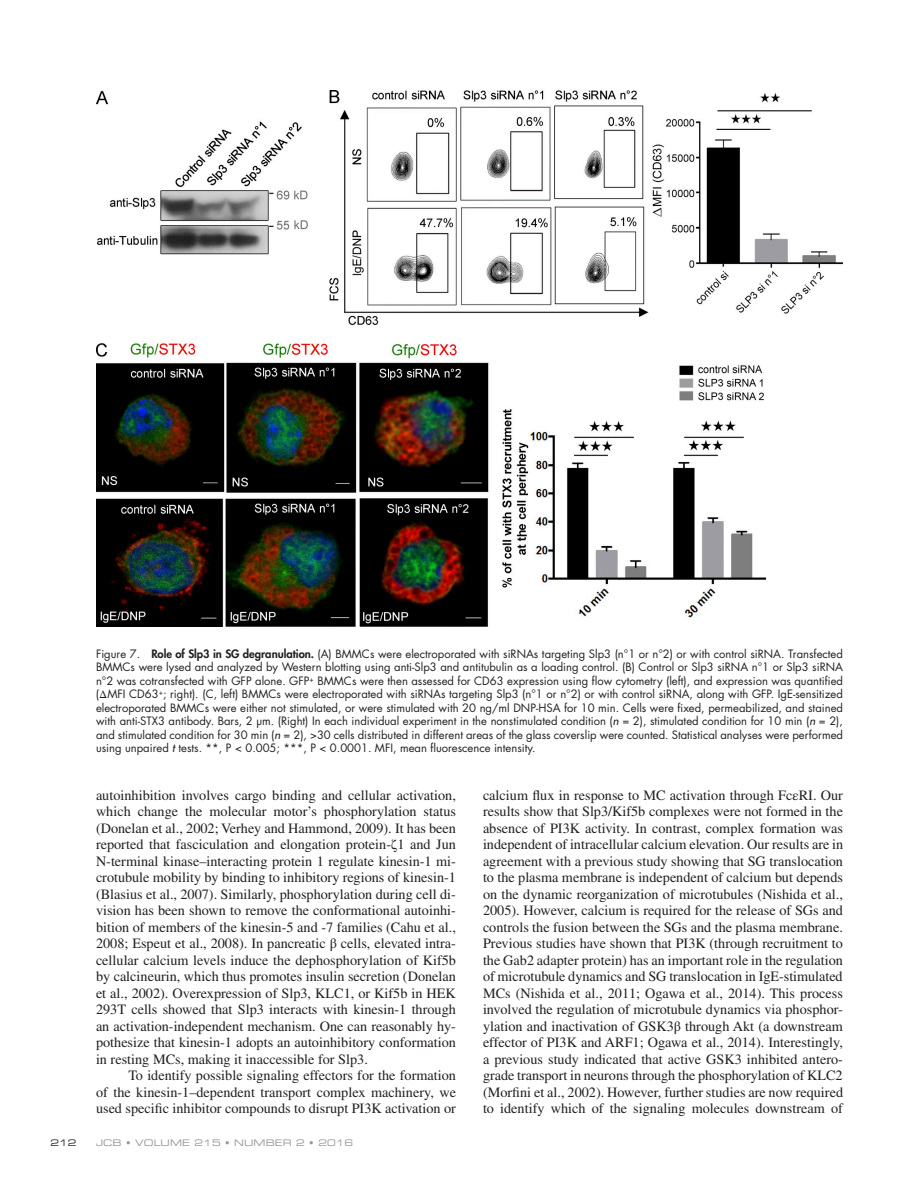
<style>
.page{position:relative;width:918px;height:1188px;background:#fff}
.page>*{position:absolute;margin:0;border:0;box-sizing:border-box;transform-origin:0 0}
.t1{font:14.25px/16.5px "Times LT Std";color:#231f20;text-align:justify}
.t2{font:11.25px/13.5px "Futura Std";color:#231f20;text-align:justify}
.t3{font:9px "Eurostile LT Std Ex 2";letter-spacing:.01em;color:#949698}
.t4{font:9px "Eurostile LT Std Ex 2";color:#231f20}
.s1{font-weight:800}
.s2{font-family:"STIX General"}
.s3{font-weight:500;font-style:italic}
</style>
<div class="page">
<img style="left:96px;top:90px;width:747px;height:536px">
<p class="t2" style="left:96px;top:647px;width:749px">Figure 7. <span class="s1">Role of Slp3 in SG degranulation.</span> (A) BMMCs were electroporated with siRNAs targeting Slp3 (n°1 or n°2) or with control siRNA. Transfected BMMCs were lysed and analyzed by Western blotting using anti-Slp3 and antitubulin as a loading control. (B) Control or Slp3 siRNA n°1 or Slp3 siRNA n°2 was cotransfected with GFP alone. GFP<sup>+</sup> BMMCs were then assessed for CD63 expression using flow cytometry (left), and expression was quantified (<span class="s2">Δ</span>MFI CD63<sup>+</sup>; right). (C, left) BMMCs were electroporated with siRNAs targeting Slp3 (n°1 or n°2) or with control siRNA, along with GFP. IgE-sensitized electroporated BMMCs were either not stimulated, or were stimulated with 20 ng/ml DNP-HSA for 10 min. Cells were fixed, permeabilized, and stained with anti-STX3 antibody. Bars, 2 µm. (Right) In each individual experiment in the nonstimulated condition (<span class="s3">n</span> = 2), stimulated condition for 10 min (<span class="s3">n</span> = 2), and stimulated condition for 30 min (<span class="s3">n</span> = 2), &gt;30 cells distributed in different areas of the glass coverslip were counted. Statistical analyses were performed using unpaired <span class="s3">t</span> tests. **, P &lt; 0.005; ***, P &lt; 0.0001. MFI, mean fluorescence intensity.</p>
<p class="t1" style="left:96px;top:786px;width:362px">autoinhibition involves cargo binding and cellular activation, which change the molecular motor’s phosphorylation status (Donelan et al., 2002; Verhey and Hammond, 2009). It has been reported that fasciculation and elongation protein-<span class="s2">ζ</span>1 and Jun N-terminal kinase–interacting protein 1 regulate kinesin-1 mi&shy;crotubule mobility by binding to inhibitory regions of kinesin-1 (Blasius et al., 2007). Similarly, phosphorylation during cell di&shy;vision has been shown to remove the conformational autoinhi&shy;bition of members of the kinesin-5 and -7 families (Cahu et al., 2008; Espeut et al., 2008). In pancreatic <span class="s2">β</span> cells, elevated intra&shy;cellular calcium levels induce the dephosphorylation of Kif5b by calcineurin, which thus promotes insulin secretion (Donelan et al., 2002). Overexpression of Slp3, KLC1, or Kif5b in HEK 293T cells showed that Slp3 interacts with kinesin-1 through an activation-independent mechanism. One can reasonably hy&shy;pothesize that kinesin-1 adopts an autoinhibitory conformation in resting MCs, making it inaccessible for Slp3.</p>
<p class="t1" style="left:96px;top:1067px;width:362px;text-indent:32px">To identify possible signaling effectors for the formation of the kinesin-1–dependent transport complex machinery, we used specific inhibitor compounds to disrupt PI3K activation or</p>
<p class="t4" style="left:50px;top:1136px;width:28px">212</p>
<p class="t3" style="left:96px;top:1136px;width:259px">JCB • VOLUME 215 • NUMBER 2 • 2016</p>
<p class="t1" style="left:483px;top:786px;width:362px">calcium flux in response to MC activation through Fc<span class="s2">ε</span>RI. Our results show that Slp3/Kif5b complexes were not formed in the absence of PI3K activity. In contrast, complex formation was independent of intracellular calcium elevation. Our results are in agreement with a previous study showing that SG translocation to the plasma membrane is independent of calcium but depends on the dynamic reorganization of microtubules (Nishida et al., 2005). However, calcium is required for the release of SGs and controls the fusion between the SGs and the plasma membrane.<br>Previous studies have shown that PI3K (through recruitment to the Gab2 adapter protein) has an important role in the regulation of microtubule dynamics and SG translocation in IgE-stimulated MCs (Nishida et al., 2011; Ogawa et al., 2014). This process involved the regulation of microtubule dynamics via phosphor&shy;ylation and inactivation of GSK3<span class="s2">β</span> through Akt (a downstream effector of PI3K and ARF1; Ogawa et al., 2014). Interestingly, a previous study indicated that active GSK3 inhibited antero&shy;grade transport in neurons through the phosphorylation of KLC2 (Morfini et al., 2002). However, further studies are now required to identify which of the signaling molecules downstream of</p>
</div>
